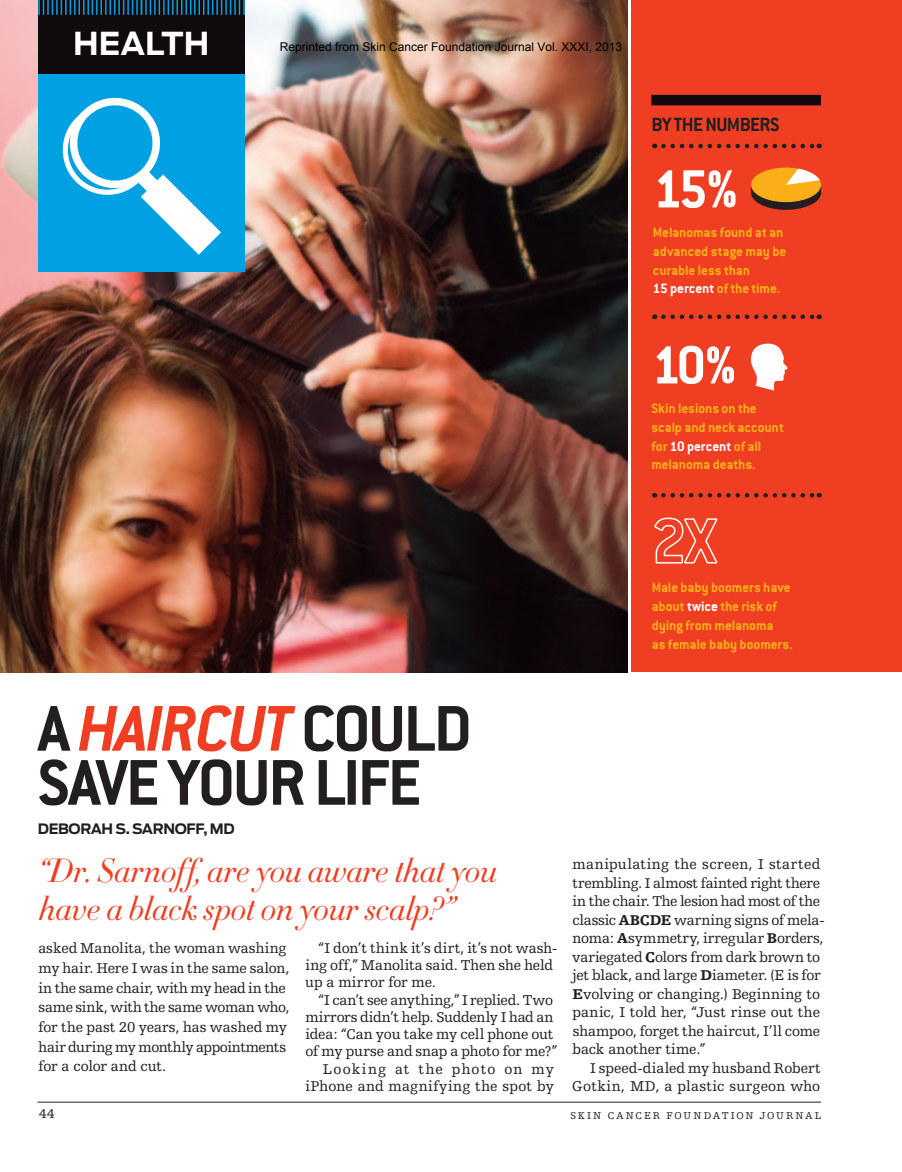
<style>
.page{position:relative;width:902px;height:1172px;background:#fff}
.page>*{position:absolute;margin:0;border:0;box-sizing:border-box;transform-origin:0 0}
.t1{font:700 70.95px/54px "Conduit ITC";letter-spacing:-.03em;color:#231f20}
.t2{font:700 58.95px "Conduit ITC";color:#fff}
.t3{font:33px/38.2px "Didot HTF L16 Light Ital";letter-spacing:-.015em;color:#ef3e22}
.t4{font:700 31.35px "Antenna";color:#fff}
.t5{font:700 21px "Conduit ITC";letter-spacing:-.03em;color:#231f20}
.t6{font:15px/18.5px "Humanist Slabserif 712 BT";letter-spacing:-.005em;color:#231f20}
.t7{font:700 15px/18.8px "Conduit ITC";letter-spacing:-.01em;color:#faaf18}
.t8{font:700 14.25px "Antenna";color:#231f20}
.t9{font:13.5px "Humanist Slabserif 712 BT";color:#231f20}
.t10{font:12px "Arial";color:#000}
.t11{font:10.5px "Humanist Slabserif 712 BT";letter-spacing:.18em;color:#231f20}
.s1{color:#fff}
.s2{font-style:italic;color:#ef3e22}
.s3{font-weight:900}
</style>
<div class="page">
<hr style="left:38px;top:1102px;width:783px;height:1px;background:#231f20">
<div style="left:632px;top:0;width:270px;height:672px;background:#ef3e22"></div>
<img style="left:0;top:0;width:627px;height:672px">
<div style="left:38px;top:0;width:207px;height:271px;background:#00a1e3"></div>
<div style="left:38px;top:0;width:207px;height:73px;background:#110a0c"></div>
<svg style="left:62px;top:98px;width:159px;height:157px"></svg>
<svg style="left:38px;top:0;width:207px;height:15px"></svg>
<div style="left:651px;top:95px;width:170px;height:10px;background:#110a0c"></div>
<svg style="left:751px;top:343px;width:37px;height:48px"></svg>
<svg style="left:663px;top:314px;width:157px;height:5px"></svg>
<svg style="left:663px;top:144px;width:157px;height:4px"></svg>
<svg style="left:663px;top:493px;width:157px;height:4px"></svg>
<svg style="left:654px;top:517px;width:64px;height:47px"></svg>
<svg style="left:751px;top:167px;width:71px;height:43px"></svg>
<h3 class="t4" style="left:73px;top:25px;width:137px">HEALTH</h3>
<p class="t10" style="left:280px;top:39px;width:344px">Reprinted from Skin Cancer Foundation Journal Vol. XXXI, 2013</p>
<h3 class="t5" style="left:651px;top:112px;width:129px">BY THE NUMBERS</h3>
<h2 class="t2" style="left:653px;top:155px;width:87px">15%</h2>
<p class="t7" style="left:653px;top:223px;width:135px">Melanomas found at an advanced stage may be curable less than<br><span class="s1">15 percent</span> of the time.</p>
<h2 class="t2" style="left:651px;top:330px;width:87px">10%</h2>
<p class="t7" style="left:651px;top:399px;width:134px">Skin lesions on the scalp and neck account for <span class="s1">10 percent</span> of all melanoma deaths.</p>
<h1 class="t1" style="left:38px;top:700px;width:436px">A <span class="s2">HAIRCUT</span> Cou ld<br>Save You r Li fe</h1>
<p class="t8" style="left:38px;top:820px;width:23px">DEBORAH</p>
<p class="t8" style="left:116px;top:820px;width:38px">S. SARNOFF</p>
<p class="t8" style="left:203px;top:820px;width:33px">, MD</p>
<p class="t7" style="left:652px;top:578px;width:143px">Male baby boomers have about <span class="s1">twice</span> the risk of dying from melanoma<br>as female baby boomers.</p>
<h3 class="t3" style="left:39px;top:852px;width:459px">“Dr. Sarnoff, are you aware that you have a black spot on your scalp?”</h3>
<p class="t6" style="left:38px;top:938px;width:253px;line-height:19.6px">asked Manolita, the woman washing my hair. Here I was in the same salon, in the same chair, with my head in the same sink, with the same woman who, for the past 20 years, has washed my hair during my monthly appointments for a color and cut.</p>
<p class="t6" style="left:305px;top:939px;width:254px;line-height:17.2px;text-indent:13px">“I don’t think it’s dirt, it’s not wash&shy;ing off,” Manolita said. Then she held up a mirror for me.</p>
<p class="t6" style="left:305px;top:991px;width:253px;line-height:17.2px;text-align:right">“I can’t see anything,” I replied. Two mirrors didn’t help. Suddenly I had an idea: “Can you take my cell phone out of my purse and snap a photo for me?” Looking at the photo on my iPhone and magnifying the spot by</p>
<p class="t6" style="left:572px;top:855px;width:254px">manipulating the screen, I started trembling. I almost fainted right there in the chair. The lesion had most of the classic <span class="s3">ABCDE</span> warning signs of mela&shy;noma: <span class="s3">A</span>symmetry, irregular <span class="s3">B</span>orders, variegated <span class="s3">C</span>olors from dark brown to jet black, and large <span class="s3">D</span>iameter. (E is for <span class="s3">E</span>volving or changing.) Beginning to panic, I told her, “Just rinse out the shampoo, forget the haircut, I’ll come back another time.”</p>
<p class="t6" style="left:572px;top:1058px;width:250px;text-align:right">I speed-dialed my husband Robert<br>Gotkin, MD, a plastic surgeon who</p>
<p class="t9" style="left:39px;top:1105px;width:17px">44</p>
<p class="t11" style="left:570px;top:1109px;width:252px">SKIN CANCER FOUNDATION JOURNAL</p>
</div>
